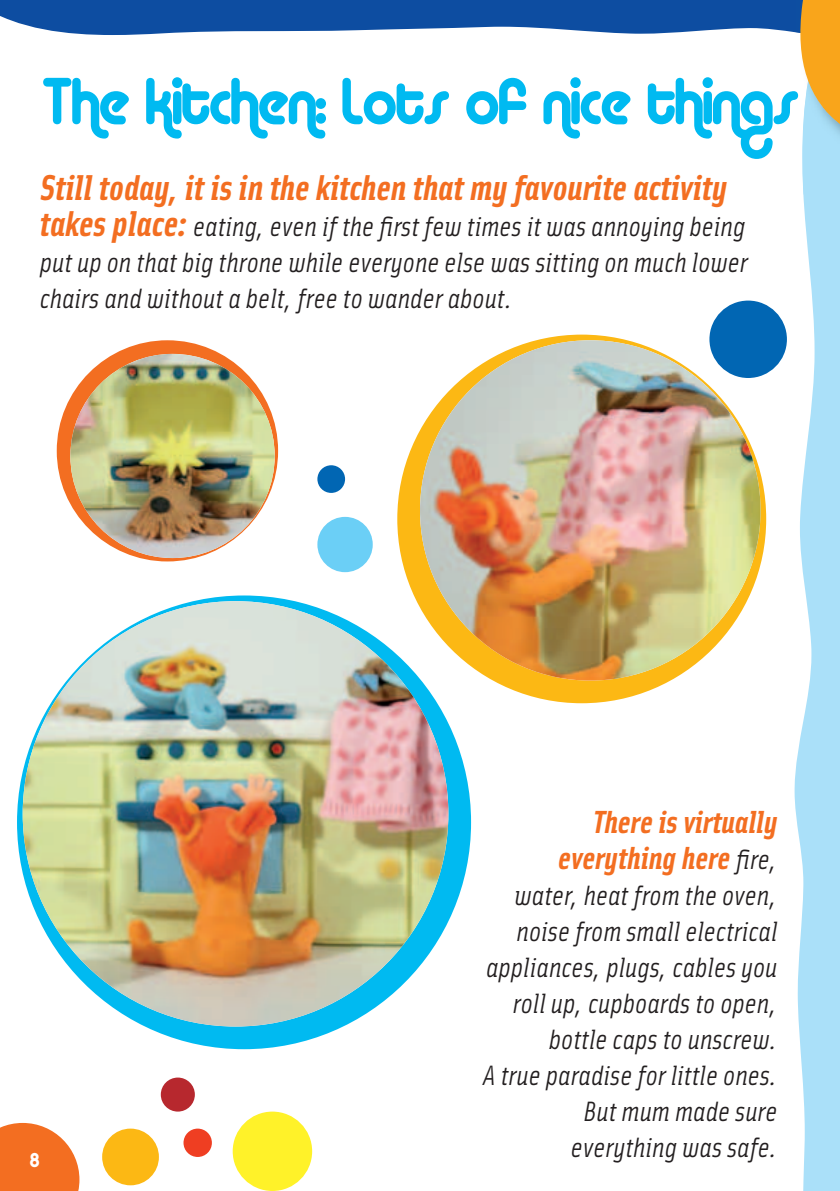
<style>
.page{position:relative;width:840px;height:1191px;background:#fff}
.page>*{position:absolute;margin:0;border:0;box-sizing:border-box;transform-origin:0 0}
.t1{font:65px "Alba";letter-spacing:-.04em;color:#00baf1;scale:.96 1}
.t2{font:italic 36px "Solex Bold Lining";color:#f36e21}
.t3{font:italic 32px/36px "Solex Bold Lining";color:#f36e21;text-align:right}
.t4{font:italic 28px/36px "Solex Regular Lining";color:#231f20;text-align:justify}
.t5{font:20px "Alba";color:#fff}
.s1{font-family:"Solex Bold Lining";font-size:36px;color:#f36e21}
.s2{font-family:"Solex Regular Lining";font-size:28px;color:#231f20}
</style>
<div class="page">
<svg style="left:794px;top:195px;width:45px;height:996px;fill:#aae0f9"></svg>
<img style="left:802px;top:170px;width:37px;height:25px">
<svg style="left:0;top:0;width:822px;height:170px"></svg>
<svg style="left:0;top:1123px;width:79px;height:68px;background:#f4803d"></svg>
<div style="left:102px;top:1128px;width:57px;height:57px;background:#fcb814;border-radius:50%"></div>
<div style="left:232px;top:1111px;width:80px;height:80px;background:#fff229;border-radius:50%"></div>
<div style="left:161px;top:1077px;width:34px;height:34px;background:#b7282e;border-radius:50%"></div>
<div style="left:183px;top:1128px;width:29px;height:29px;background:#ef3e22;border-radius:50%"></div>
<div style="left:17px;top:595px;width:454px;height:454px;background:#00baf1;border-radius:50%"></div>
<div style="left:57px;top:340px;width:221px;height:221px;background:#f36e21;border-radius:50%"></div>
<img style="left:23px;top:601px;width:425px;height:425px;border-radius:213px">
<img style="left:70px;top:354px;width:204px;height:204px;border-radius:102px">
<img style="left:822px;top:124px;width:17px;height:61px">
<img style="left:822px;top:0;width:17px;height:124px">
<div style="left:397px;top:334px;width:368px;height:369px;background:#fcb814;border-radius:50%"></div>
<img style="left:420px;top:340px;width:340px;height:340px;border-radius:170px">
<div style="left:317px;top:517px;width:55px;height:55px;background:#6bcff6;border-radius:50%"></div>
<div style="left:709px;top:300px;width:77px;height:78px;background:#0166b3;border-radius:50%"></div>
<div style="left:317px;top:465px;width:28px;height:28px;background:#0166b3;border-radius:50%"></div>
<h1 class="t1" style="left:40px;top:63px;width:791px">The kitchen: Lots of nice things</h1>
<p class="t2" style="left:40px;top:164px;width:688px">Still today, it is in the kitchen that my favourite activity</p>
<p class="t4" style="left:40px;top:207px;width:709px"><span class="s1">takes place:</span> eating, even if the first few times it was annoying being put up on that big throne while everyone else was sitting on much lower chairs and without a belt, free to wander about.</p>
<p class="t5" style="left:29px;top:1148px;width:12px">8</p>
<p class="t3" style="left:558px;top:802px;width:221px">There is virtually everything here <span class="s2">fire,</span></p>
<p class="t4" style="left:482px;top:876px;width:296px;text-align:right">water, heat from the oven, noise from small electrical appliances, plugs, cables you roll up, cupboards to open, bottle caps to unscrew.<br>A true paradise for little ones.<br>But mum made sure everything was safe.</p>
</div>
